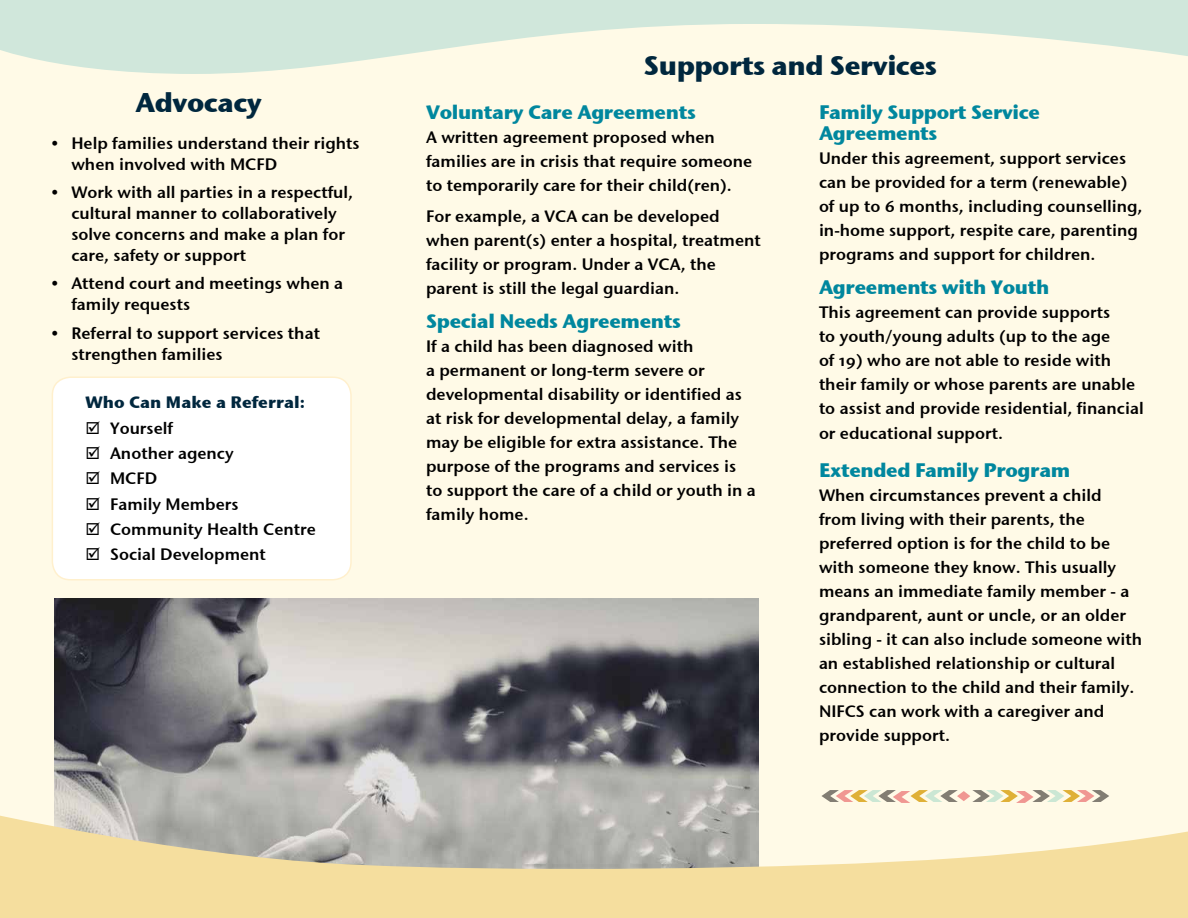
<style>
.page{position:relative;width:1188px;height:918px;background:#fffae7}
.page>*{position:absolute;margin:0;border:0;box-sizing:border-box;transform-origin:0 0}
.t1{font:27px "Stone Sans ITCTT Bold";letter-spacing:-.02em;color:#00273e}
.t2{font:19.5px/21px "Stone Sans ITCTT Bold";letter-spacing:-.02em;color:#00879e}
.t3{font:16.5px/24px "Stone Sans Sem OSITCTT Semi";color:#000}
.t4{font:16.5px "Stone Sans ITCTT Bold";color:#00273e}
</style>
<div class="page">
<div style="left:52px;top:377px;width:299px;height:203px;background:#fff;border-radius:18px"></div>
<div style="left:52px;top:376px;width:300px;height:204px;border:2px solid #fff0cd;border-radius:18px"></div>
<svg style="left:0;top:0;width:1188px;height:74px;fill:#d0e7db"></svg>
<img style="left:54px;top:598px;width:705px;height:212px">
<svg style="left:0;top:810px;width:1188px;height:108px;fill:#f5de9e"></svg>
<svg style="left:821px;top:790px;width:288px;height:13px"></svg>
<h1 class="t1" style="left:136px;top:86px;width:128px">Advocacy</h1>
<p class="t3" style="left:71px;top:132px;width:290px;line-height:21px;text-indent:-20px">• Help families understand their rights when involved with MCFD</p>
<p class="t3" style="left:71px;top:181px;width:283px;line-height:21px;text-indent:-20px">• Work with all parties in a respectful, cultural manner to collaboratively solve concerns and make a plan for care, safety or support</p>
<p class="t3" style="left:71px;top:273px;width:273px;line-height:21px;text-indent:-20px">• Attend court and meetings when a family requests</p>
<p class="t3" style="left:71px;top:322px;width:250px;line-height:21px;text-indent:-20px">• Referral to support services that strengthen families</p>
<p class="t4" style="left:85px;top:392px;width:221px">Who Can Make a Referral:</p>
<p class="t3" style="left:85px;top:416px;width:89px">☑ Yourself</p>
<p class="t3" style="left:85px;top:441px;width:150px">☑ Another agency</p>
<p class="t3" style="left:85px;top:467px;width:73px">☑ MCFD</p>
<p class="t3" style="left:85px;top:492px;width:155px">☑ Family Members</p>
<p class="t3" style="left:85px;top:517px;width:232px">☑ Community Health Centre</p>
<p class="t3" style="left:85px;top:543px;width:182px">☑ Social Development</p>
<h1 class="t1" style="left:644px;top:48px;width:295px">Supports and Services</h1>
<p class="t2" style="left:426px;top:101px;width:271px">Voluntary Care Agreements</p>
<p class="t3" style="left:426px;top:125px;width:328px">A written agreement proposed when families are in crisis that require someone to temporarily care for their child(ren).</p>
<p class="t3" style="left:426px;top:204px;width:336px">For example, a VCA can be developed when parent(s) enter a hospital, treatment facility or program. Under a VCA, the parent is still the legal guardian.</p>
<p class="t2" style="left:426px;top:311px;width:256px">Special Needs Agreements</p>
<p class="t3" style="left:426px;top:334px;width:331px">If a child has been diagnosed with<br>a permanent or long-term severe or developmental disability or identified as at risk for developmental delay, a family may be eligible for extra assistance. The purpose of the programs and services is to support the care of a child or youth in a family home.</p>
<p class="t2" style="left:819px;top:101px;width:223px">Family Support Service<br>Agreements</p>
<p class="t3" style="left:819px;top:146px;width:325px">Under this agreement, support services can be provided for a term (renewable) of up to 6 months, including counselling, in-home support, respite care, parenting programs and support for children.</p>
<p class="t2" style="left:819px;top:277px;width:232px">Agreements with Youth</p>
<p class="t3" style="left:819px;top:301px;width:326px">This agreement can provide supports<br>to youth/young adults (up to the age<br>of 19) who are not able to reside with their family or whose parents are unable to assist and provide residential, financial or educational support.</p>
<p class="t2" style="left:819px;top:459px;width:253px">Extended Family Program</p>
<p class="t3" style="left:819px;top:483px;width:325px">When circumstances prevent a child from living with their parents, the preferred option is for the child to be with someone they know. This usually means an immediate family member - a grandparent, aunt or uncle, or an older sibling - it can also include someone with an established relationship or cultural connection to the child and their family.<br>NIFCS can work with a caregiver and provide support.</p>
</div>
